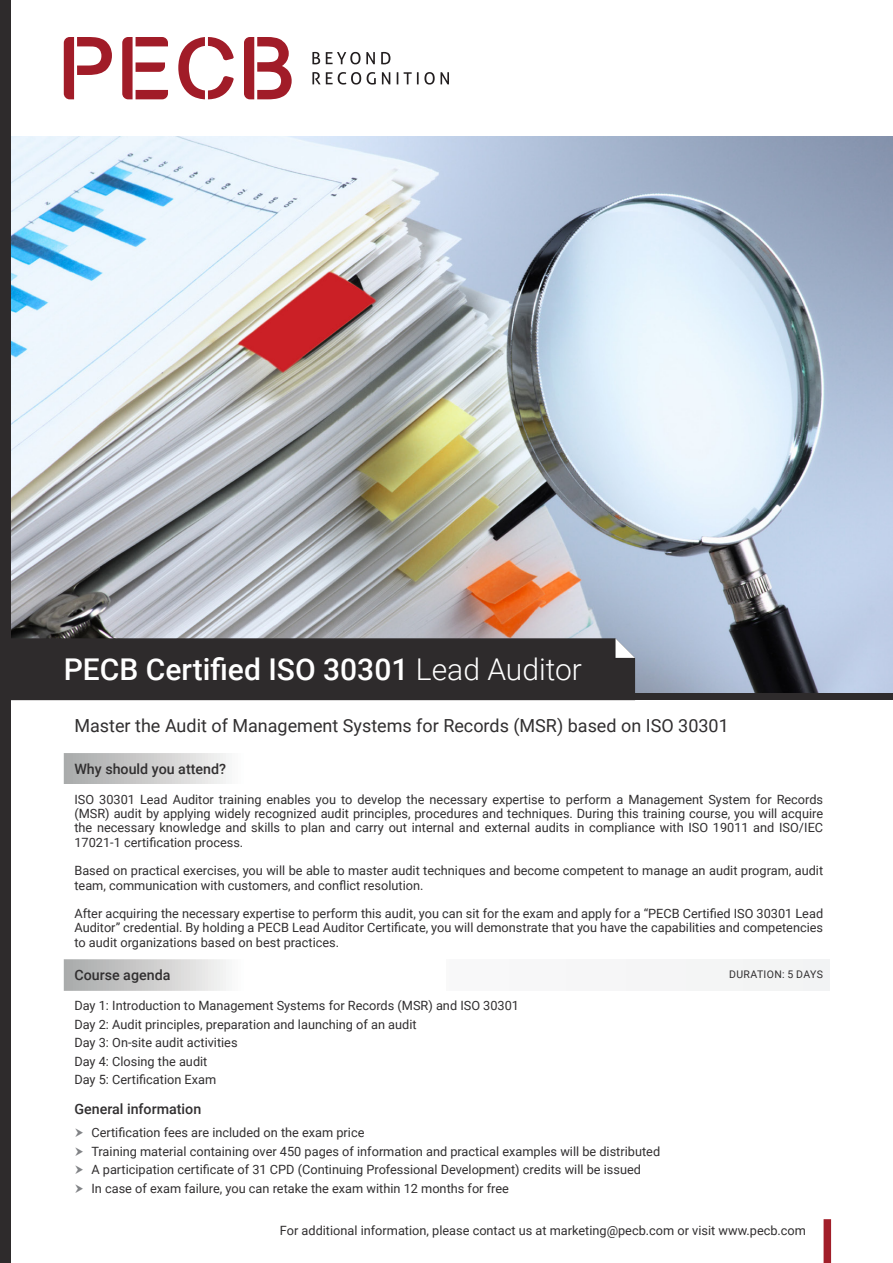
<style>
.page{position:relative;width:893px;height:1263px;background:#fff}
.page>*{position:absolute;margin:0;border:0;box-sizing:border-box;transform-origin:0 0}
.t1{font:500 30px "Roboto";color:#fff}
.t2{font:18px "Roboto";color:#312f30}
.Table1{font:500 14.25px "Roboto";color:#312f30}
.Bullet{font:12.75px/14.2px "Roboto";color:#312f30;text-align:justify}
.Table1-2{font:10.5px "Roboto";letter-spacing:.035em;color:#312f30}
.s1{font-weight:300}
</style>
<div class="page">
<img style="left:11px;top:136px;width:882px;height:558px">
<div style="left:824px;top:1219px;width:7px;height:44px;background:#a11e29"></div>
<div style="left:0;top:0;width:11px;height:1263px;background:#2e2b2c"></div>
<div style="left:11px;top:638px;width:624px;height:56px;background:#2e2b2c"></div>
<div style="left:0;top:694px;width:893px;height:6px;background:#2e2b2c"></div>
<svg style="left:64px;top:753px;width:162px;height:238px;background:#cdcdcd"></svg>
<div style="left:64px;top:785px;width:765px;height:174px;background:#fff"></div>
<div style="left:446px;top:959px;width:383px;height:32px;background:#f5f5f6"></div>
<svg style="left:64px;top:37px;width:48px;height:62px"></svg>
<svg style="left:122px;top:37px;width:46px;height:62px"></svg>
<svg style="left:178px;top:37px;width:56px;height:62px"></svg>
<svg style="left:244px;top:37px;width:48px;height:62px"></svg>
<svg style="left:312px;top:52px;width:8px;height:12px"></svg>
<svg style="left:326px;top:52px;width:49px;height:12px"></svg>
<svg style="left:381px;top:52px;width:9px;height:12px"></svg>
<svg style="left:312px;top:72px;width:49px;height:13px"></svg>
<svg style="left:367px;top:72px;width:9px;height:13px"></svg>
<svg style="left:382px;top:72px;width:8px;height:12px"></svg>
<svg style="left:397px;top:72px;width:1px;height:12px"></svg>
<svg style="left:404px;top:72px;width:45px;height:13px"></svg>
<p class="t1" style="left:64px;top:648px;width:520px">PECB Certified ISO 30301 <span class="s1">Lead Auditor</span></p>
<p class="t2" style="left:74px;top:713px;width:656px">Master the Audit of Management Systems for Records (MSR) based on ISO 30301</p>
<p class="Table1" style="left:74px;top:759px;width:153px">Why should you attend?</p>
<p class="Bullet" style="left:74px;top:792px;width:750px">ISO 30301 Lead Auditor training enables you to develop the necessary expertise to perform a Management System for Records (MSR) audit by applying widely recognized audit principles, procedures and techniques. During this training course, you will acquire the necessary knowledge and skills to plan and carry out internal and external audits in compliance with ISO 19011 and ISO/IEC 17021-1 certification process.</p>
<p class="Bullet" style="left:74px;top:863px;width:750px">Based on practical exercises, you will be able to master audit techniques and become competent to manage an audit program, audit team, communication with customers, and conflict resolution.</p>
<p class="Bullet" style="left:74px;top:906px;width:750px">After acquiring the necessary expertise to perform this audit, you can sit for the exam and apply for a “PECB Certified ISO 30301 Lead Auditor” credential. By holding a PECB Lead Auditor Certificate, you will demonstrate that you have the capabilities and competencies to audit organizations based on best practices.</p>
<p class="Table1" style="left:74px;top:965px;width:98px">Course agenda</p>
<p class="Table1-2" style="left:729px;top:967px;width:95px">DURATION: 5 DAYS</p>
<p class="Bullet" style="left:74px;top:998px;width:446px">Day 1: Introduction to Management Systems for Records (MSR) and ISO 30301</p>
<p class="Bullet" style="left:74px;top:1016px;width:344px">Day 2: Audit principles, preparation and launching of an audit</p>
<p class="Bullet" style="left:74px;top:1035px;width:165px">Day 3: On-site audit activities</p>
<p class="Bullet" style="left:74px;top:1053px;width:135px">Day 4: Closing the audit</p>
<p class="Bullet" style="left:74px;top:1072px;width:143px">Day 5: Certification Exam</p>
<p class="Table1" style="left:74px;top:1098px;width:128px">General information</p>
<p class="Bullet" style="left:91px;top:1125px;width:275px">Certification fees are included on the exam price</p>
<p class="Bullet" style="left:91px;top:1143px;width:570px">Training material containing over 450 pages of information and practical examples will be distributed</p>
<p class="Bullet" style="left:91px;top:1162px;width:551px">A participation certificate of 31 CPD (Continuing Professional Development) credits will be issued</p>
<p class="Bullet" style="left:91px;top:1181px;width:419px">In case of exam failure, you can retake the exam within 12 months for free</p>
<p class="Bullet" style="left:280px;top:1223px;width:528px">For additional information, please contact us at marketing@pecb.com or visit www.pecb.com</p>
</div>
